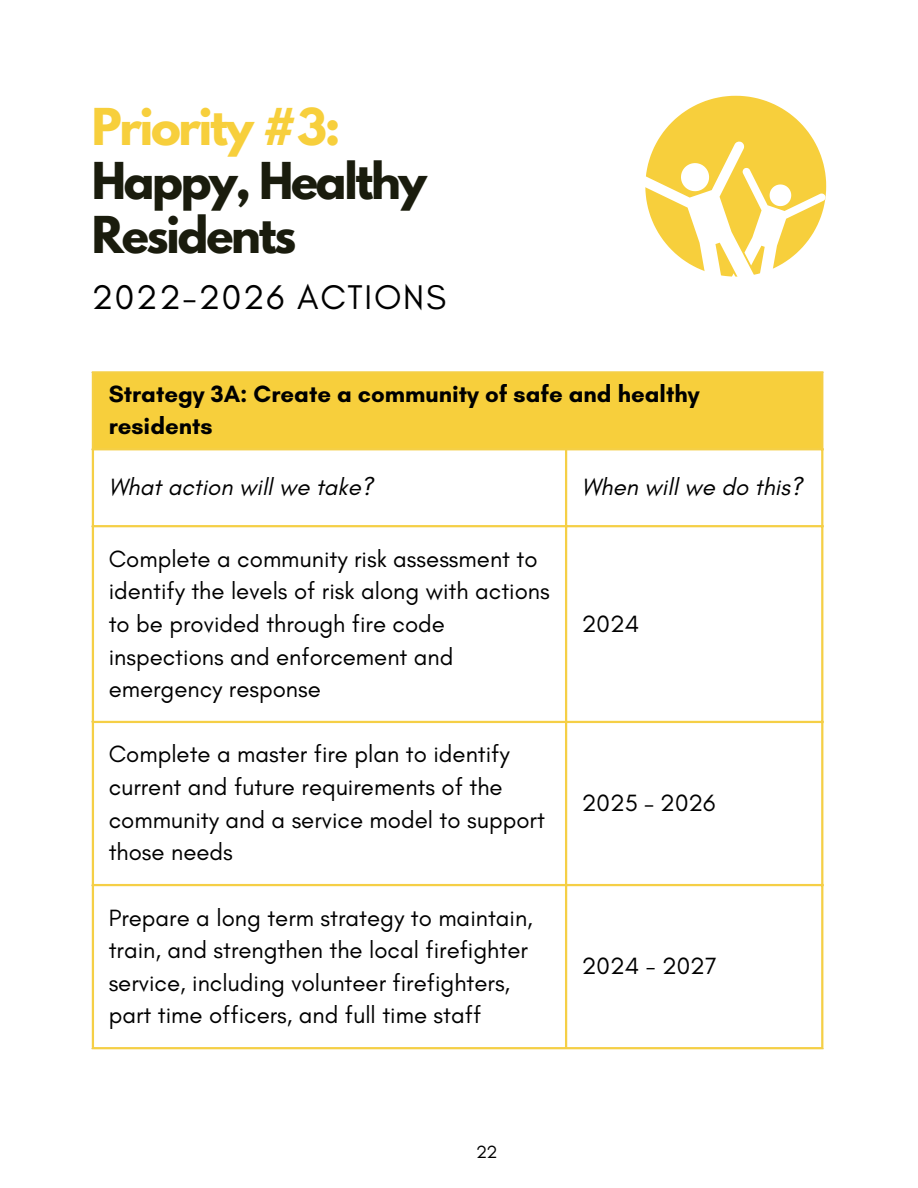
<style>
.page{position:relative;width:918px;height:1188px;background:#fff}
.page>*{position:absolute;margin:0;border:0;box-sizing:border-box;transform-origin:0 0}
.t1{font:700 45px "League Spartan";letter-spacing:-.05em;color:#1a1c0d}
.t2{font:700 45px "League Spartan";letter-spacing:-.05em;color:#f7cf3c}
.t3{font:34.8px "Glacial Indifference";letter-spacing:.05em;color:#000}
.t4{font:24px/32.7px "Glacial Indifference";color:#000}
.t5{font:700 24px/32.7px "Glacial Indifference";color:#000}
.t6{font:italic 24px "Glacial Indifference";color:#000}
.t7{font:18px "Glacial Indifference";color:#000}
</style>
<div class="page">
<div style="left:93px;top:372px;width:730px;height:78px;background:#f7cf3c"></div>
<hr style="left:92px;top:374px;width:2px;height:673px;background:#f5cf46">
<hr style="left:565px;top:450px;width:2px;height:597px;background:#f5cf46">
<hr style="left:821px;top:374px;width:2px;height:673px;background:#f5cf46">
<hr style="left:92px;top:371px;width:731px;height:3px;background:#f5cf46">
<hr style="left:92px;top:448px;width:731px;height:2px;background:#f5cf46">
<hr style="left:92px;top:525px;width:731px;height:2px;background:#f5cf46">
<hr style="left:92px;top:721px;width:731px;height:2px;background:#f5cf46">
<hr style="left:92px;top:884px;width:731px;height:2px;background:#f5cf46">
<hr style="left:92px;top:1047px;width:731px;height:2px;background:#f5cf46">
<svg style="left:645px;top:96px;width:181px;height:181px"></svg>
<p class="t2" style="left:92px;top:104px;width:250px">Priority #3:</p>
<p class="t1" style="left:92px;top:158px;width:337px">Happy, Healthy</p>
<p class="t1" style="left:92px;top:212px;width:206px">Residents</p>
<p class="t3" style="left:92px;top:276px;width:356px">2022-2026 ACTIONS</p>
<p class="t5" style="left:109px;top:377px;width:592px">Strategy 3A: Create a community of safe and healthy residents</p>
<p class="t6" style="left:109px;top:473px;width:266px">What action will we take?</p>
<p class="t6" style="left:582px;top:473px;width:222px">When will we do this?</p>
<p class="t4" style="left:109px;top:542px;width:443px">Complete a community risk assessment to identify the levels of risk along with actions to be provided through fire code inspections and enforcement and emergency response</p>
<p class="t4" style="left:109px;top:738px;width:438px">Complete a master fire plan to identify current and future requirements of the community and a service model to support those needs</p>
<p class="t4" style="left:109px;top:901px;width:426px">Prepare a long term strategy to maintain, train, and strengthen the local firefighter service, including volunteer firefighters, part time officers, and full time staff</p>
<p class="t4" style="left:582px;top:607px;width:59px">2024</p>
<p class="t4" style="left:582px;top:786px;width:135px">2025 – 2026</p>
<p class="t4" style="left:582px;top:949px;width:137px">2024 - 2027</p>
<p class="t7" style="left:476px;top:1141px;width:23px">22</p>
</div>
